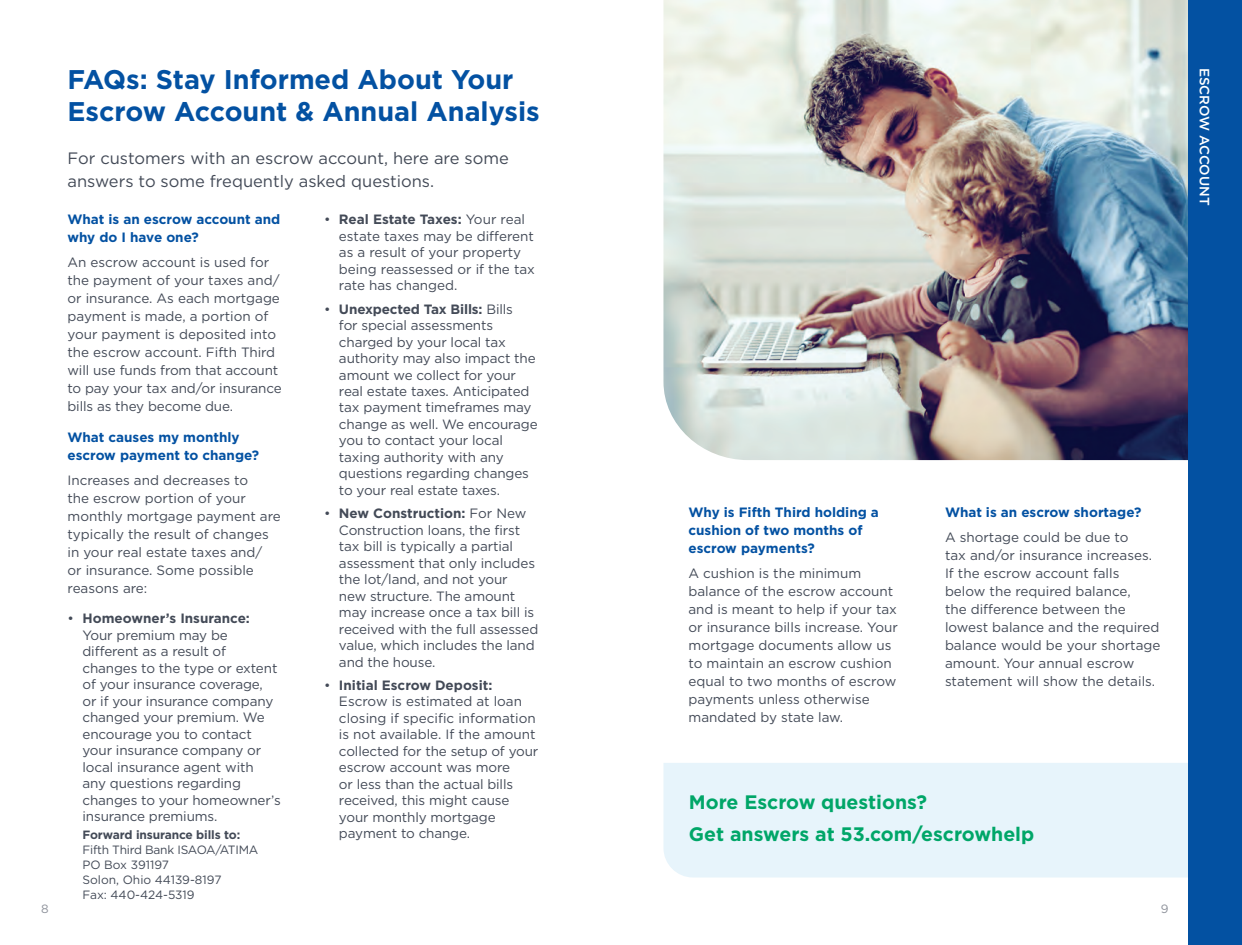
<style>
.page{position:relative;width:1242px;height:945px;background:#fff}
.page>*{position:absolute;margin:0;border:0;box-sizing:border-box;transform-origin:0 0}
.t1{font:700 27px/32.4px "Gotham";color:#0351a2}
.t2{font:700 19.5px "Gotham";color:#00a668}
.t3{font:16.5px/22.5px "Gotham";color:#434a57}
.t4{font:13.5px/16.5px "Gotham";letter-spacing:-.01em;color:#434a57}
.t5{font:700 13.5px/18px "Gotham";color:#0351a2}
.t6{font:500 13.5px "Gotham";color:#fff}
.t7{font:12px/15px "Gotham";letter-spacing:-.005em;color:#434a57}
.t8{font:700 12px "Gotham";letter-spacing:-.01em;color:#434a57}
.t9{font:12px "Gotham";color:#8e929b}
.s1{font-weight:700}
</style>
<div class="page">
<div style="left:663px;top:763px;width:525px;height:115px;background:#e7f4fb"></div>
<img style="left:663px;top:0;width:525px;height:460px">
<div style="left:1188px;top:0;width:54px;height:945px;background:#0351a2"></div>
<h2 class="t1" style="left:68px;top:63px;width:474px">FAQs: Stay Informed About Your<br>Escrow Account &amp; Annual Analysis</h2>
<p class="t3" style="left:68px;top:147px;width:443px">For customers with an escrow account, here are some answers to some frequently asked questions.</p>
<p class="t5" style="left:68px;top:210px;width:214px">What is an escrow account and why do I have one?</p>
<p class="t4" style="left:68px;top:253px;width:216px;line-height:18px">An escrow account is used for the payment of your taxes and/ or insurance. As each mortgage payment is made, a portion of your payment is deposited into the escrow account. Fifth Third will use funds from that account to pay your tax and/or insurance bills as they become due.</p>
<p class="t5" style="left:68px;top:429px;width:193px">What causes my monthly escrow payment to change?</p>
<p class="t4" style="left:68px;top:471px;width:215px;line-height:18px">Increases and decreases to<br>the escrow portion of your monthly mortgage payment are typically the result of changes in your real estate taxes and/<br>or insurance. Some possible reasons are:</p>
<p class="t4" style="left:82px;top:610px;width:200px;text-indent:-15px">• <span class="s1">Homeowner’s Insurance:<br></span>Your premium may be diferent as a result of changes to the type or extent of your insurance coverage,<br>or if your insurance company changed your premium. We encourage you to contact your insurance company or local insurance agent with<br>any questions regarding changes to your homeowner’s insurance premiums.</p>
<p class="t8" style="left:82px;top:827px;width:159px">Forward insurance bills to:</p>
<p class="t7" style="left:82px;top:842px;width:177px">Fifth Third Bank ISAOA/ATIMA<br>PO Box 391197<br>Solon, Ohio 44139-8197<br>Fax: 440-424-5319</p>
<p class="t4" style="left:339px;top:211px;width:198px;text-indent:-15px">• <span class="s1">Real Estate Taxes:</span> Your real estate taxes may be diferent as a result of your property being reassessed or if the tax rate has changed.</p>
<p class="t4" style="left:339px;top:300px;width:200px;text-indent:-15px">• <span class="s1">Unexpected Tax Bills:</span> Bills<br>for special assessments charged by your local tax authority may also impact the amount we collect for your real estate taxes. Anticipated tax payment timeframes may change as well. We encourage you to contact your local taxing authority with any questions regarding changes to your real estate taxes.</p>
<p class="t4" style="left:339px;top:505px;width:201px;text-indent:-15px">• <span class="s1">New Construction:</span> For New<br>Construction loans, the frst tax bill is typically a partial assessment that only includes the lot/land, and not your new structure. The amount may increase once a tax bill is received with the full assessed value, which includes the land and the house.</p>
<p class="t4" style="left:339px;top:677px;width:201px;text-indent:-15px">• <span class="s1">Initial Escrow Deposit:<br></span>Escrow is estimated at loan closing if specifc information is not available. If the amount collected for the setup of your escrow account was more<br>or less than the actual bills received, this might cause your monthly mortgage payment to change.</p>
<p class="t5" style="left:688px;top:503px;width:192px">Why is Fifth Third holding a cushion of two months of escrow payments?</p>
<p class="t4" style="left:688px;top:564px;width:211px;line-height:18px">A cushion is the minimum balance of the escrow account and is meant to help if your tax or insurance bills increase. Your mortgage documents allow us to maintain an escrow cushion equal to two months of escrow payments unless otherwise mandated by state law.</p>
<p class="t5" style="left:945px;top:503px;width:198px">What is an escrow shortage?</p>
<p class="t4" style="left:945px;top:528px;width:217px;line-height:18px">A shortage could be due to<br>tax and/or insurance increases.<br>If the escrow account falls below the required balance,<br>the diference between the lowest balance and the required balance would be your shortage amount. Your annual escrow statement will show the details.</p>
<h3 class="t2" style="left:689px;top:789px;width:240px">More Escrow questions?</h3>
<h3 class="t2" style="left:689px;top:821px;width:347px">Get answers at 53.com/escrowhelp</h3>
<p class="t9" style="left:41px;top:901px;width:9px">8</p>
<p class="t9" style="left:1161px;top:901px;width:9px">9</p>
<p class="t6" style="left:1214px;top:68px;width:140px;rotate:90deg">ESCROW ACCOUNT</p>
</div>
